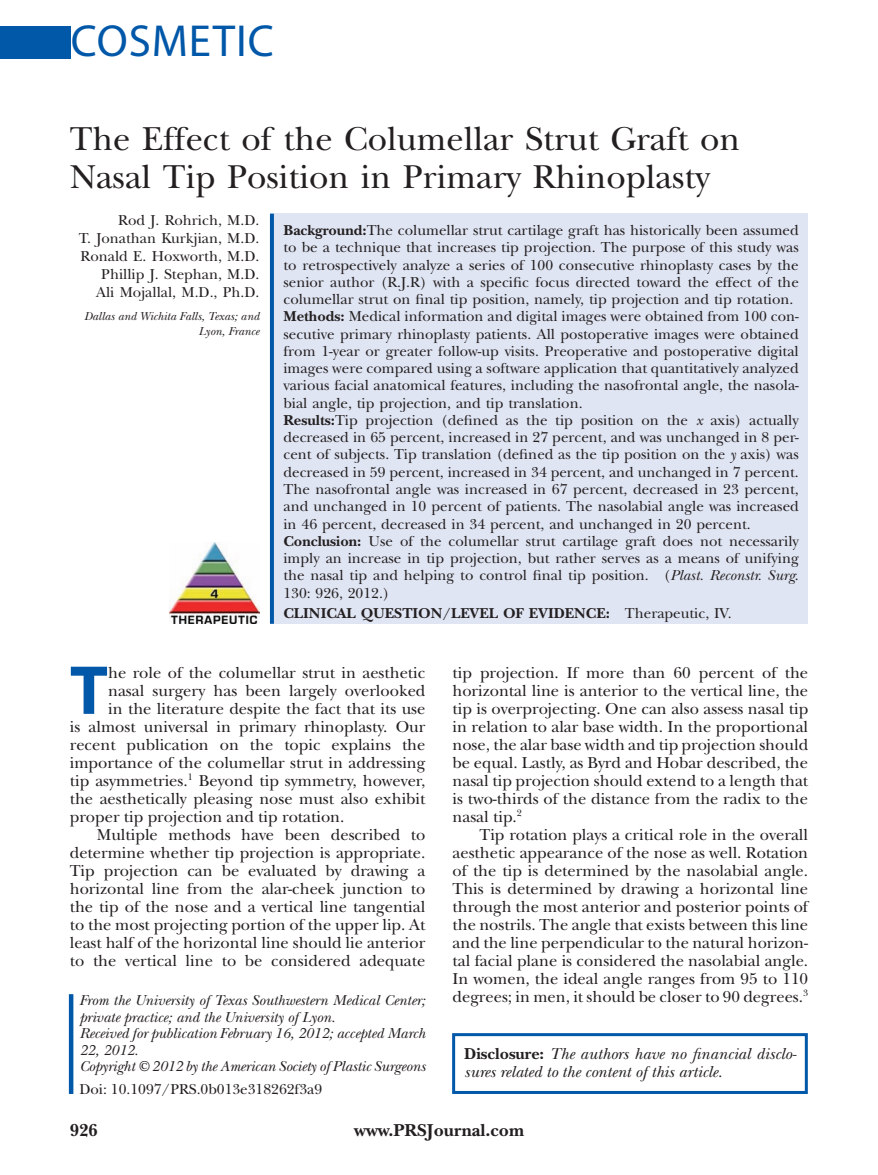
<style>
.page{position:relative;width:878px;height:1175px;background:#fff}
.page>*{position:absolute;margin:0;border:0;box-sizing:border-box;transform-origin:0 0}
.Text_DropCap{font:700 69.9px "Myriad Pro";color:#0157a8}
.Article_Type_Head{font:45px "Myriad Pro";letter-spacing:.02em;color:#0157a8}
.Article_Title{font:34.5px/37.5px "New Baskerville";color:#231f20}
.t1{font:700 18px "New Baskerville";color:#231f20}
.TextInd{font:16.5px/18px "New Baskerville";color:#231f20;text-align:justify}
.Text_DropCap-2{font:16.5px "New Baskerville";color:#231f20}
.Disclosure_box{font:italic 16.5px/18px "New Baskerville";color:#231f20}
.Abstract{font:15px/17.2px "New Baskerville";color:#231f20;text-align:justify}
.Affiliation{font:italic 15px/16.5px "New Baskerville";color:#231f20}
.Author{font:15px "New Baskerville";color:#231f20}
.Abstract-2{font:700 15px "New Baskerville";color:#231f20}
.DOI{font:15px "New Baskerville";color:#231f20}
.Author_Affil{font:italic 12px/15px "New Baskerville";color:#231f20;text-align:right}
.s1{font-weight:700}
.s2{font-style:italic}
.s3{font-weight:400}
.s4{font-weight:700;font-style:normal}
</style>
<div class="page">
<div style="left:0;top:26px;width:70px;height:33px;background:#0157a8"></div>
<div style="left:270px;top:214px;width:537px;height:410px;background:#e0e5f3"></div>
<svg style="left:270px;top:214px;width:4px;height:410px;fill:#0157a8"></svg>
<div style="left:452px;top:1033px;width:355px;height:61px;border:3px solid #0157a8"></div>
<hr style="left:69px;top:994px;width:4px;height:100px;background:#0157a8">
<img style="left:170px;top:542px;width:89px;height:82px">
<p class="Article_Type_Head" style="left:71px;top:13px;width:204px">COSMETIC</p>
<p class="Article_Title" style="left:70px;top:121px;width:672px">The Effect of the Columellar Strut Graft on<br>Nasal Tip Position in Primary Rhinoplasty</p>
<p class="Author" style="left:118px;top:211px;width:143px">Rod J. Rohrich, M.D.</p>
<p class="Author" style="left:79px;top:229px;width:182px">T. Jonathan Kurkjian, M.D.</p>
<p class="Author" style="left:81px;top:247px;width:180px">Ronald E. Hoxworth, M.D.</p>
<p class="Author" style="left:101px;top:265px;width:159px">Phillip J. Stephan, M.D.</p>
<p class="Author" style="left:96px;top:283px;width:165px">Ali Mojallal, M.D., Ph.D.</p>
<p class="Author_Affil" style="left:84px;top:309px;width:176px">Dallas and Wichita Falls, Texas; and<br>Lyon, France</p>
<p class="Abstract" style="left:283px;top:222px;width:517px"><span class="s1">Background:</span>The columellar strut cartilage graft has historically been assumed to be a technique that increases tip projection. The purpose of this study was to retrospectively analyze a series of 100 consecutive rhinoplasty cases by the senior author (R.J.R) with a specific focus directed toward the effect of the columellar strut on final tip position, namely, tip projection and tip rotation.</p>
<p class="Abstract" style="left:283px;top:308px;width:517px"><span class="s1">Methods:</span> Medical information and digital images were obtained from 100 con&shy;secutive primary rhinoplasty patients. All postoperative images were obtained from 1-year or greater follow-up visits. Preoperative and postoperative digital images were compared using a software application that quantitatively analyzed various facial anatomical features, including the nasofrontal angle, the nasola&shy;bial angle, tip projection, and tip translation.</p>
<p class="Abstract" style="left:283px;top:411px;width:517px"><span class="s1">Results:</span>Tip projection (defined as the tip position on the <span class="s2">x</span> axis) actually decreased in 65 percent, increased in 27 percent, and was unchanged in 8 per&shy;cent of subjects. Tip translation (defined as the tip position on the <span class="s2">y</span> axis) was decreased in 59 percent, increased in 34 percent, and unchanged in 7 percent.<br>The nasofrontal angle was increased in 67 percent, decreased in 23 percent, and unchanged in 10 percent of patients. The nasolabial angle was increased in 46 percent, decreased in 34 percent, and unchanged in 20 percent.</p>
<p class="Abstract" style="left:283px;top:532px;width:517px"><span class="s1">Conclusion:</span> Use of the columellar strut cartilage graft does not necessarily imply an increase in tip projection, but rather serves as a means of unifying the nasal tip and helping to control final tip position. (<span class="s2">Plast. Reconstr. Surg</span>.<br>130: 926, 2012.)</p>
<p class="Abstract-2" style="left:283px;top:604px;width:450px">CLINICAL QUESTION/LEVEL OF EVIDENCE: <span class="s3">Therapeutic, IV.</span></p>
<p class="Text_DropCap" style="left:70px;top:644px;width:40px">T</p>
<p class="Text_DropCap-2" style="left:108px;top:663px;width:319px">he role of the columellar strut in aesthetic</p>
<p class="Text_DropCap-2" style="left:108px;top:681px;width:319px">nasal surgery has been largely overlooked</p>
<p class="Text_DropCap-2" style="left:108px;top:699px;width:319px">in the literature despite the fact that its use</p>
<p class="Text_DropCap-2" style="left:70px;top:717px;width:357px">is almost universal in primary rhinoplasty. Our</p>
<p class="Text_DropCap-2" style="left:70px;top:735px;width:357px">recent publication on the topic explains the</p>
<p class="Text_DropCap-2" style="left:70px;top:753px;width:357px">importance of the columellar strut in addressing</p>
<p class="Text_DropCap-2" style="left:70px;top:771px;width:357px">tip asymmetries.<sup>1</sup> Beyond tip symmetry, however,</p>
<p class="Text_DropCap-2" style="left:70px;top:789px;width:357px">the aesthetically pleasing nose must also exhibit</p>
<p class="Text_DropCap-2" style="left:70px;top:807px;width:276px">proper tip projection and tip rotation.</p>
<p class="TextInd" style="left:70px;top:825px;width:357px;text-indent:27px">Multiple methods have been described to determine whether tip projection is appropriate.<br>Tip projection can be evaluated by drawing a horizontal line from the alar-cheek junction to the tip of the nose and a vertical line tangential to the most projecting portion of the upper lip. At least half of the horizontal line should lie anterior to the vertical line to be considered adequate</p>
<p class="Affiliation" style="left:79px;top:992px;width:347px">From the University of Texas Southwestern Medical Center; private practice; and the University of Lyon.</p>
<p class="Affiliation" style="left:79px;top:1025px;width:347px">Received for publication February 16, 2012; accepted March<br>22, 2012.</p>
<p class="Affiliation" style="left:79px;top:1058px;width:347px">Copyright © 2012 by the American Society of Plastic Surgeons</p>
<p class="DOI" style="left:79px;top:1080px;width:244px">Doi: 10.1097/PRS.0b013e318262f3a9</p>
<p class="TextInd" style="left:452px;top:663px;width:357px">tip projection. If more than 60 percent of the horizontal line is anterior to the vertical line, the tip is overprojecting. One can also assess nasal tip in relation to alar base width. In the proportional nose, the alar base width and tip projection should be equal. Lastly, as Byrd and Hobar described, the nasal tip projection should extend to a length that is two-thirds of the distance from the radix to the nasal tip.<sup>2</sup></p>
<p class="TextInd" style="left:452px;top:825px;width:357px;text-indent:27px">Tip rotation plays a critical role in the overall aesthetic appearance of the nose as well. Rotation of the tip is determined by the nasolabial angle.<br>This is determined by drawing a horizontal line through the most anterior and posterior points of the nostrils. The angle that exists between this line and the line perpendicular to the natural horizon&shy;tal facial plane is considered the nasolabial angle.<br>In women, the ideal angle ranges from 95 to 110 degrees; in men, it should be closer to 90 degrees.<sup>3</sup></p>
<p class="Disclosure_box" style="left:464px;top:1045px;width:334px"><span class="s4">Disclosure:</span> The authors have no financial disclo&shy;sures related to the content of this article.</p>
<p class="t1" style="left:70px;top:1119px;width:30px">926</p>
<p class="t1" style="left:354px;top:1119px;width:171px">www.PRSJournal.com</p>
</div>
